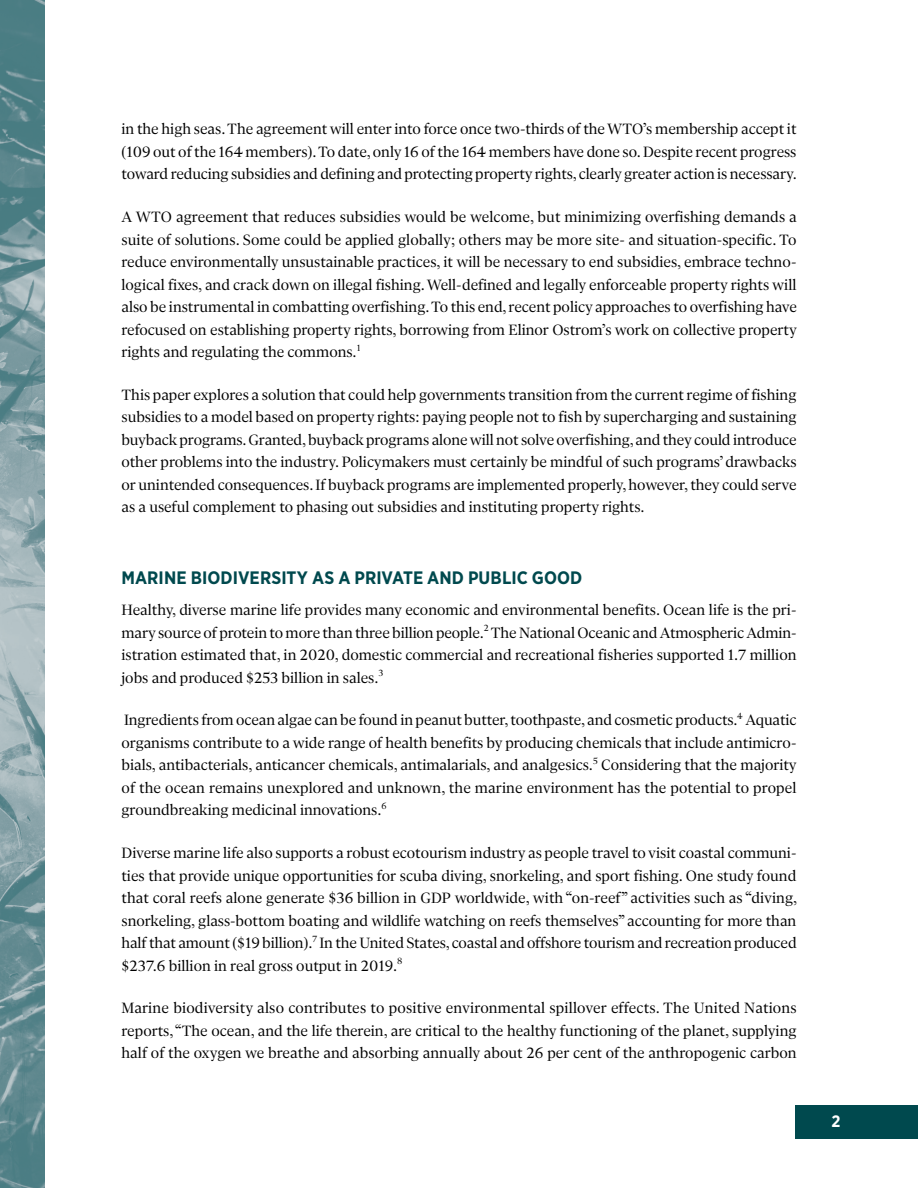
<style>
.page{position:relative;width:918px;height:1188px;background:#fff}
.page>*{position:absolute;margin:0;border:0;box-sizing:border-box;transform-origin:0 0}
.header_level_1{font:700 18px "Gotham Narrow";color:#00494e}
.body{font:16.5px/22.5px "Gliko Modern S";color:#000;text-align:justify}
.t1{font:700 16.5px "Gotham Narrow";color:#fff}
</style>
<div class="page">
<div style="left:796px;top:1105px;width:122px;height:33px;background:#00494e"></div>
<img style="left:0;top:0;width:45px;height:1188px">
<p class="body" style="left:122px;top:118px;width:677px">in the high seas. The agreement will enter into force once two-thirds of the WTO’s membership accept it (109 out of the 164 members). To date, only 16 of the 164 members have done so. Despite recent progress toward reducing subsidies and defining and protecting property rights, clearly greater action is necessary.</p>
<p class="body" style="left:122px;top:206px;width:677px">A WTO agreement that reduces subsidies would be welcome, but minimizing overfishing demands a suite of solutions. Some could be applied globally; others may be more site- and situation-specific. To reduce environmentally unsustainable practices, it will be necessary to end subsidies, embrace techno&shy;logical fixes, and crack down on illegal fishing. Well-defined and legally enforceable property rights will also be instrumental in combatting overfishing. To this end, recent policy approaches to overfishing have refocused on establishing property rights, borrowing from Elinor Ostrom’s work on collective property rights and regulating the commons.<sup>1</sup></p>
<p class="body" style="left:122px;top:383px;width:677px">This paper explores a solution that could help governments transition from the current regime of fishing subsidies to a model based on property rights: paying people not to fish by supercharging and sustaining buyback programs. Granted, buyback programs alone will not solve overfishing, and they could introduce other problems into the industry. Policymakers must certainly be mindful of such programs’ drawbacks or unintended consequences. If buyback programs are implemented properly, however, they could serve as a useful complement to phasing out subsidies and instituting property rights.</p>
<p class="header_level_1" style="left:122px;top:566px;width:462px">MARINE BIODIVERSITY AS A PRIVATE AND PUBLIC GOOD</p>
<p class="body" style="left:122px;top:599px;width:677px">Healthy, diverse marine life provides many economic and environmental benefits. Ocean life is the pri&shy;mary source of protein to more than three billion people.<sup>2</sup> The National Oceanic and Atmospheric Admin&shy;istration estimated that, in 2020, domestic commercial and recreational fisheries supported 1.7 million jobs and produced $253 billion in sales.<sup>3</sup></p>
<p class="body" style="left:122px;top:709px;width:677px">Ingredients from ocean algae can be found in peanut butter, toothpaste, and cosmetic products.<sup>4</sup> Aquatic organisms contribute to a wide range of health benefits by producing chemicals that include antimicro&shy;bials, antibacterials, anticancer chemicals, antimalarials, and analgesics.<sup>5</sup> Considering that the majority of the ocean remains unexplored and unknown, the marine environment has the potential to propel groundbreaking medicinal innovations.<sup>6</sup></p>
<p class="body" style="left:122px;top:842px;width:677px">Diverse marine life also supports a robust ecotourism industry as people travel to visit coastal communi&shy;ties that provide unique opportunities for scuba diving, snorkeling, and sport fishing. One study found that coral reefs alone generate $36 billion in GDP worldwide, with “on-reef” activities such as “diving, snorkeling, glass-bottom boating and wildlife watching on reefs themselves” accounting for more than half that amount ($19 billion).<sup>7</sup> In the United States, coastal and offshore tourism and recreation produced $237.6 billion in real gross output in 2019.<sup>8</sup></p>
<p class="body" style="left:122px;top:997px;width:677px">Marine biodiversity also contributes to positive environmental spillover effects. The United Nations reports, “The ocean, and the life therein, are critical to the healthy functioning of the planet, supplying half of the oxygen we breathe and absorbing annually about 26 per cent of the anthropogenic carbon</p>
<p class="t1" style="left:832px;top:1111px;width:10px">2</p>
</div>
